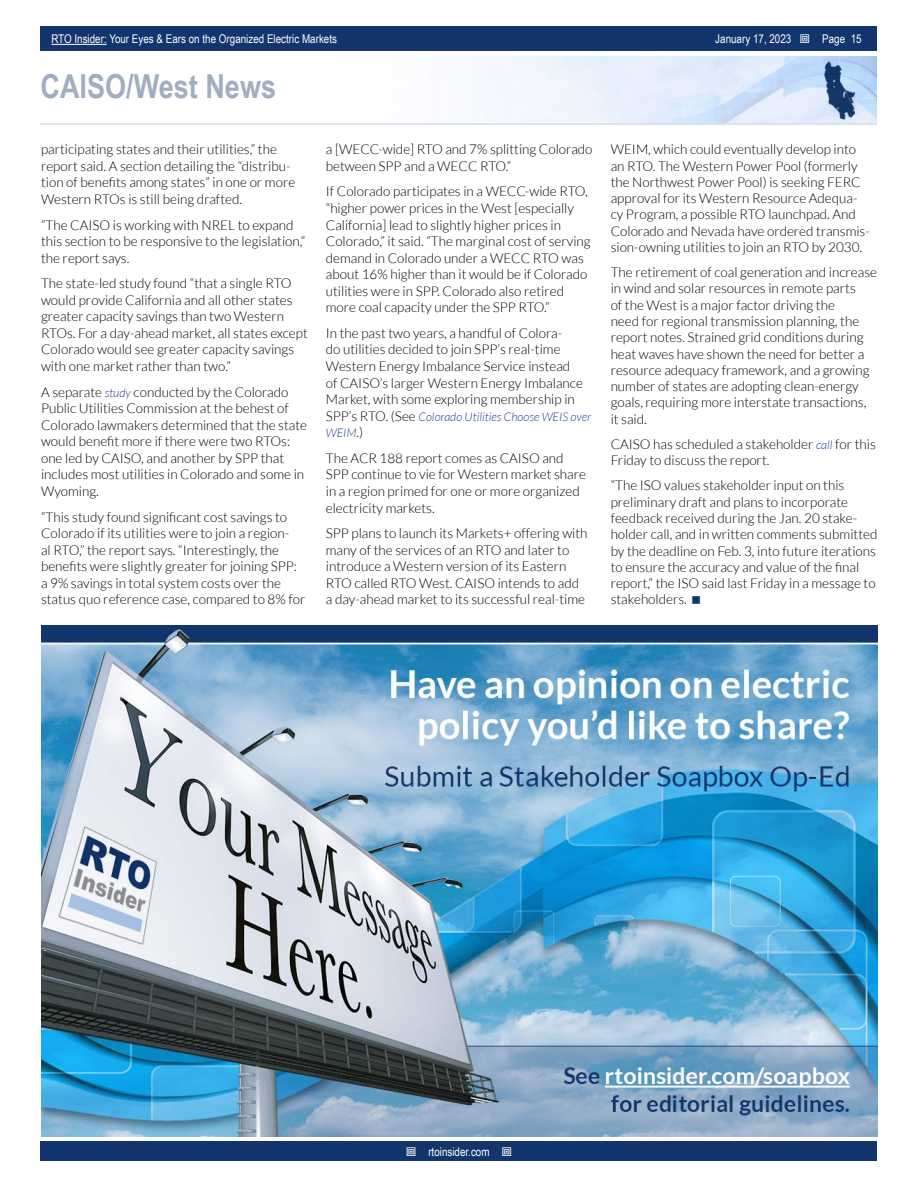
<style>
.page{position:relative;width:918px;height:1188px;background:#fff}
.page>*{position:absolute;margin:0;border:0;box-sizing:border-box;transform-origin:0 0}
.t1{font:700 33px "Arial Narrow";color:#a0aec4}
.t2{font:300 13.5px/16.5px "Lato";color:#000}
.t3{font:12px "Arial Narrow";color:#fff}
.t4{font:italic 300 12px/16.5px "Lato";color:#25408f}
.s1{font-style:italic;font-size:12px;color:#25408f}
.s2{font-style:normal;font-size:13.5px;color:#000}
</style>
<div class="page">
<div style="left:41px;top:1142px;width:836px;height:19px;background:#11356c"></div>
<div style="left:41px;top:27px;width:836px;height:24px;background:#11356c"></div>
<hr style="left:51px;top:44px;width:56px;height:1px;background:#fff">
<img style="left:474px;top:56px;width:403px;height:67px">
<hr style="left:40px;top:123px;width:837px;height:2px;background:#d6deec">
<img style="left:42px;top:625px;width:835px;height:512px">
<p class="t3" style="left:51px;top:30px;width:287px">RTO Insider: Your Eyes &amp; Ears on the Organized Electric Markets</p>
<p class="t3" style="left:715px;top:30px;width:78px">January 17, 2023</p>
<p class="t3" style="left:822px;top:30px;width:41px">Page 15</p>
<h1 class="t1" style="left:40px;top:61px;width:237px">CAISO/West News</h1>
<p class="t2" style="left:41px;top:141px;width:256px">participating states and their utilities,” the report said. A section detailing the “distribu&shy;tion of benefits among states” in one or more Western RTOs is still being drafted.</p>
<p class="t2" style="left:41px;top:216px;width:266px">“The CAISO is working with NREL to expand this section to be responsive to the legislation,” the report says.</p>
<p class="t2" style="left:41px;top:275px;width:268px">The state-led study found “that a single RTO would provide California and all other states greater capacity savings than two Western RTOs. For a day-ahead market, all states except Colorado would see greater capacity savings with one market rather than two.”</p>
<p class="t2" style="left:41px;top:384px;width:268px">A separate <span class="s1">study</span> conducted by the Colorado Public Utilities Commission at the behest of Colorado lawmakers determined that the state would benefit more if there were two RTOs: one led by CAISO, and another by SPP that includes most utilities in Colorado and some in Wyoming.</p>
<p class="t2" style="left:41px;top:509px;width:266px">“This study found significant cost savings to Colorado if its utilities were to join a region-<br>al RTO,” the report says. “Interestingly, the benefits were slightly greater for joining SPP: a 9% savings in total system costs over the status quo reference case, compared to 8% for</p>
<p class="t2" style="left:326px;top:141px;width:268px">a [WECC-wide] RTO and 7% splitting Colorado between SPP and a WECC RTO.”</p>
<p class="t2" style="left:326px;top:183px;width:266px">If Colorado participates in a WECC-wide RTO, “higher power prices in the West [especially California] lead to slightly higher prices in Colorado,” it said. “The marginal cost of serving demand in Colorado under a WECC RTO was about 16% higher than it would be if Colorado utilities were in SPP. Colorado also retired more coal capacity under the SPP RTO.”</p>
<p class="t2" style="left:326px;top:325px;width:259px">In the past two years, a handful of Colora-<br>do utilities decided to join SPP’s real-time Western Energy Imbalance Service instead of CAISO’s larger Western Energy Imbalance Market, with some exploring membership in</p>
<p class="t4" style="left:326px;top:409px;width:267px"><span class="s2">SPP’s RTO. (See</span> Colorado Utilities Choose WEIS over<br>WEIM<span class="s2">.)</span></p>
<p class="t2" style="left:326px;top:450px;width:262px">The ACR 188 report comes as CAISO and SPP continue to vie for Western market share in a region primed for one or more organized electricity markets.</p>
<p class="t2" style="left:326px;top:525px;width:263px">SPP plans to launch its Markets+ offering with many of the services of an RTO and later to introduce a Western version of its Eastern RTO called RTO West. CAISO intends to add a day-ahead market to its successful real-time</p>
<p class="t2" style="left:611px;top:141px;width:261px">WEIM, which could eventually develop into an RTO. The Western Power Pool (formerly the Northwest Power Pool) is seeking FERC approval for its Western Resource Adequa&shy;cy Program, a possible RTO launchpad. And Colorado and Nevada have ordered transmis&shy;sion-owning utilities to join an RTO by 2030.</p>
<p class="t2" style="left:611px;top:264px;width:268px">The retirement of coal generation and increase in wind and solar resources in remote parts<br>of the West is a major factor driving the<br>need for regional transmission planning, the report notes. Strained grid conditions during heat waves have shown the need for better a resource adequacy framework, and a growing number of states are adopting clean-energy goals, requiring more interstate transactions, it said.</p>
<p class="t2" style="left:611px;top:436px;width:267px">CAISO has scheduled a stakeholder <span class="s1">call</span> for this<br>Friday to discuss the report.</p>
<p class="t2" style="left:611px;top:478px;width:268px">“The ISO values stakeholder input on this preliminary draft and plans to incorporate feedback received during the Jan. 20 stake&shy;holder call, and in written comments submitted by the deadline on Feb. 3, into future iterations to ensure the accuracy and value of the final report,” the ISO said last Friday in a message to stakeholders.</p>
<p class="t3" style="left:428px;top:1143px;width:63px">rtoinsider.com</p>
</div>
